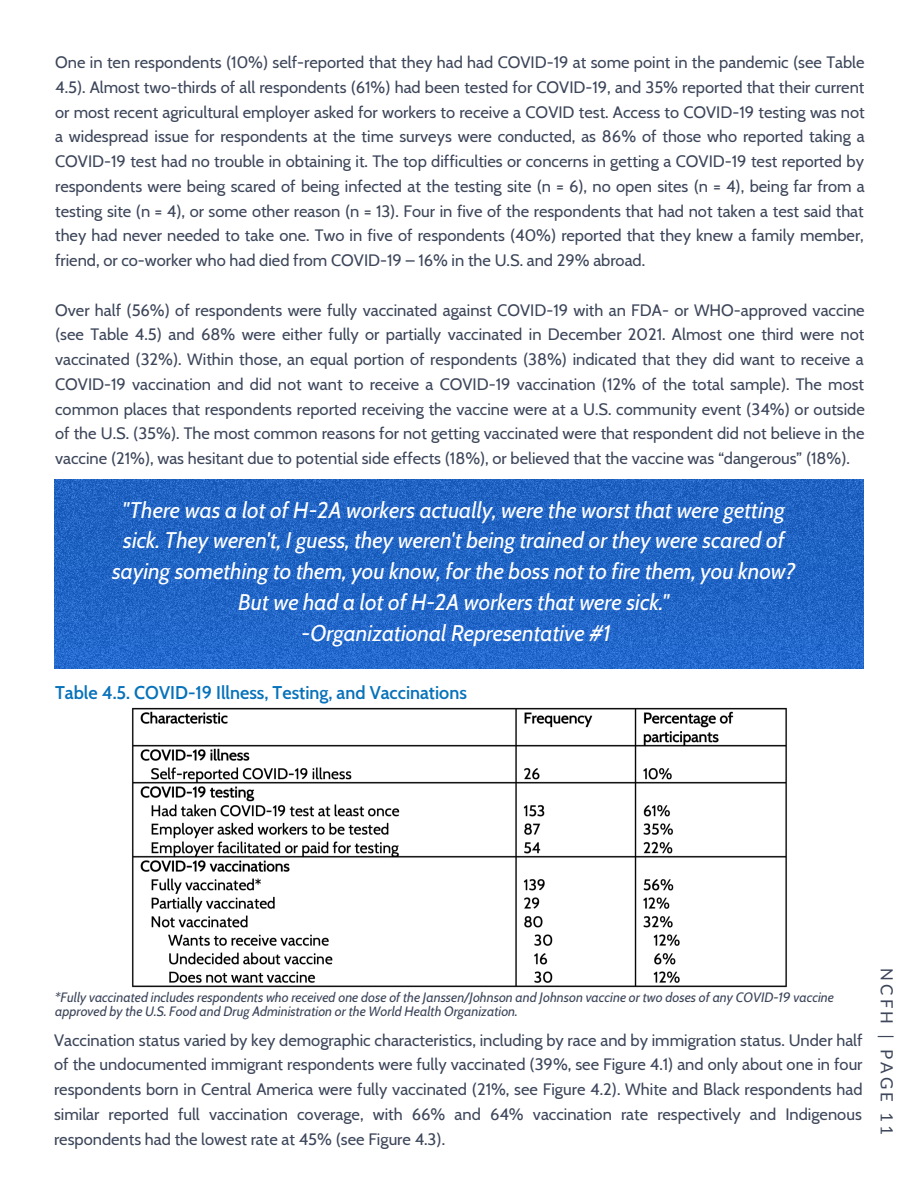
<style>
.page{position:relative;width:918px;height:1188px;background:#fff}
.page>*{position:absolute;margin:0;border:0;box-sizing:border-box;transform-origin:0 0}
.t1{font:italic 22.5px/30.8px "Cabin";color:#fff;text-align:center}
.t2{font:600 18px "Cabin";color:#0872ba}
.t3{font:16.8px "Lato";letter-spacing:.19em;color:#3d465a}
.t4{font:16.5px/24.8px "Cabin";color:#3d465a;text-align:justify}
.t5{font:italic 13.5px/13.5px "Cabin";color:#3d465a}
</style>
<div class="page">
<img style="left:54px;top:480px;width:809px;height:188px">
<img style="left:132px;top:707px;width:655px;height:281px">
<p class="t4" style="left:55px;top:50px;width:811px">One in ten respondents (10%) self-reported that they had had COVID-19 at some point in the pandemic (see Table 4.5). Almost two-thirds of all respondents (61%) had been tested for COVID-19, and 35% reported that their current or most recent agricultural employer asked for workers to receive a COVID test. Access to COVID-19 testing was not a widespread issue for respondents at the time surveys were conducted, as 86% of those who reported taking a COVID-19 test had no trouble in obtaining it. The top difficulties or concerns in getting a COVID-19 test reported by respondents were being scared of being infected at the testing site (n = 6), no open sites (n = 4), being far from a testing site (n = 4), or some other reason (n = 13). Four in five of the respondents that had not taken a test said that they had never needed to take one. Two in five of respondents (40%) reported that they knew a family member, friend, or co-worker who had died from COVID-19 – 16% in the U.S. and 29% abroad.</p>
<p class="t4" style="left:55px;top:297px;width:811px">Over half (56%) of respondents were fully vaccinated against COVID-19 with an FDA- or WHO-approved vaccine (see Table 4.5) and 68% were either fully or partially vaccinated in December 2021. Almost one third were not vaccinated (32%). Within those, an equal portion of respondents (38%) indicated that they did want to receive a COVID-19 vaccination and did not want to receive a COVID-19 vaccination (12% of the total sample). The most common places that respondents reported receiving the vaccine were at a U.S. community event (34%) or outside of the U.S. (35%). The most common reasons for not getting vaccinated were that respondent did not believe in the vaccine (21%), was hesitant due to potential side effects (18%), or believed that the vaccine was “dangerous” (18%).</p>
<p class="t1" style="left:112px;top:494px;width:685px">"There was a lot of H-2A workers actually, were the worst that were getting sick. They weren't, I guess, they weren't being trained or they were scared of saying something to them, you know, for the boss not to fire them, you know?<br>But we had a lot of H-2A workers that were sick."</p>
<p class="t1" style="left:302px;top:617px;width:311px">-Organizational Representative #1</p>
<p class="t2" style="left:55px;top:682px;width:413px">Table 4.5. COVID-19 Illness, Testing, and Vaccinations</p>
<p class="t5" style="left:55px;top:991px;width:780px">*Fully vaccinated includes respondents who received one dose of the Janssen/Johnson and Johnson vaccine or two doses of any COVID-19 vaccine approved by the U.S. Food and Drug Administration or the World Health Organization.</p>
<p class="t4" style="left:54px;top:1027px;width:810px">Vaccination status varied by key demographic characteristics, including by race and by immigration status. Under half of the undocumented immigrant respondents were fully vaccinated (39%, see Figure 4.1) and only about one in four respondents born in Central America were fully vaccinated (21%, see Figure 4.2). White and Black respondents had similar reported full vaccination coverage, with 66% and 64% vaccination rate respectively and Indigenous respondents had the lowest rate at 45% (see Figure 4.3).</p>
<p class="t3" style="left:897px;top:968px;width:168px;rotate:90deg">NCFH | PAGE 11</p>
</div>
